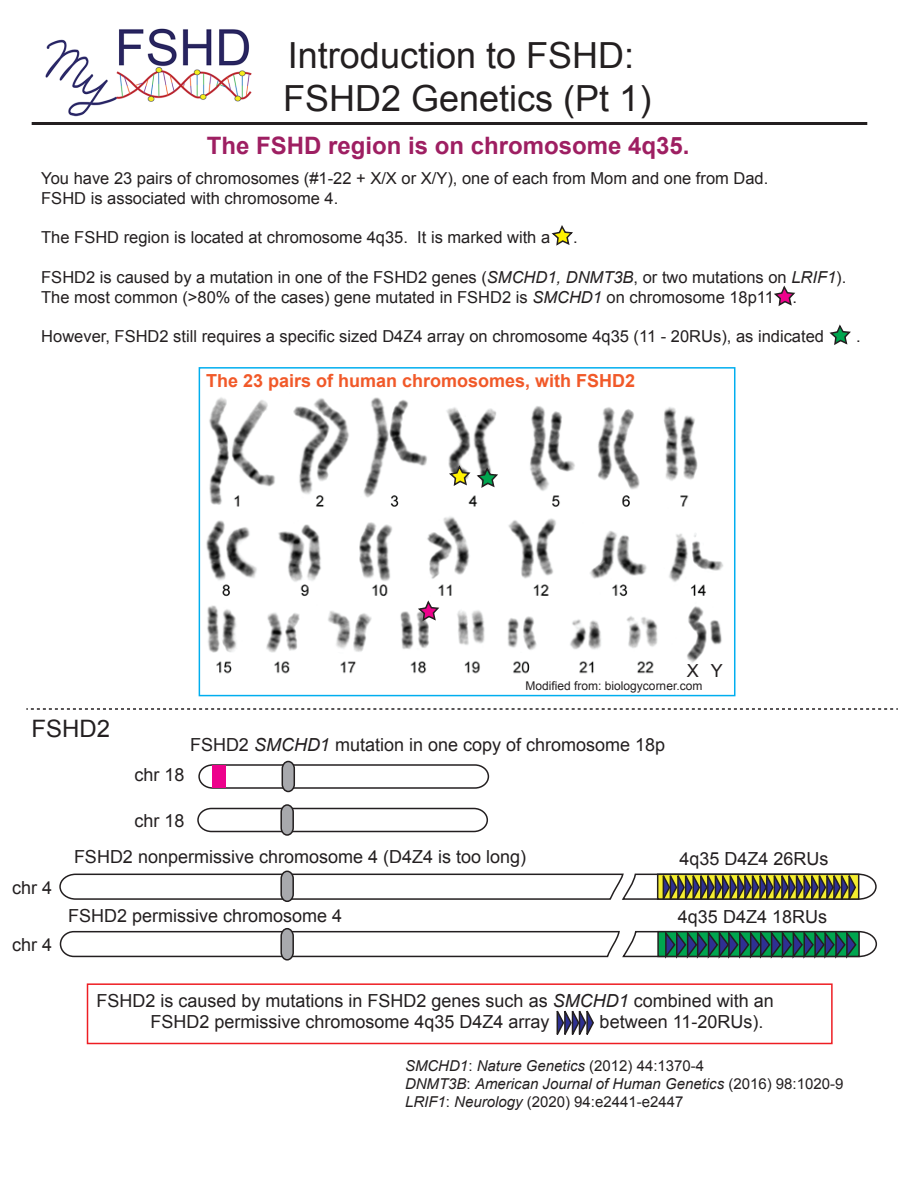
<style>
.page{position:relative;width:918px;height:1188px;background:#fff}
.page>*{position:absolute;margin:0;border:0;box-sizing:border-box;transform-origin:0 0}
.t1{font:36px/43.2px "Arial";color:#231f20}
.t2{font:700 24px "Arial";color:#9e1f62}
.t3{font:24px "Arial";color:#231f20}
.t4{font:18px/21.6px "Arial";color:#231f20}
.t5{font:700 18px "Arial";color:#f15929}
.t6{font:16.5px/19.8px "Arial";color:#231f20}
.t7{font:italic 15px/18px "Arial";color:#231f20}
.t8{font:12px "Arial";color:#231f20}
.s1{font-style:italic}
.s2{font-style:normal}
</style>
<div class="page">
<img style="left:45px;top:28px;width:207px;height:89px">
<hr style="left:32px;top:122px;width:835px;height:3px;background:#231f20">
<img style="left:198px;top:382px;width:526px;height:301px">
<div style="left:199px;top:367px;width:536px;height:329px;border:2px solid #00aeef"></div>
<svg style="left:447px;top:464px;width:53px;height:25px"></svg>
<svg style="left:551px;top:225px;width:22px;height:21px"></svg>
<svg style="left:774px;top:285px;width:21px;height:22px"></svg>
<svg style="left:59px;top:870px;width:818px;height:32px"></svg>
<svg style="left:26px;top:708px;width:872px;height:2px"></svg>
<div style="left:87px;top:983px;width:746px;height:61px;border:2px solid #ee1d23"></div>
<svg style="left:556px;top:1010px;width:38px;height:25px"></svg>
<svg style="left:416px;top:599px;width:25px;height:24px"></svg>
<svg style="left:829px;top:324px;width:22px;height:21px"></svg>
<svg style="left:59px;top:928px;width:819px;height:33px"></svg>
<svg style="left:197px;top:804px;width:291px;height:32px"></svg>
<svg style="left:198px;top:760px;width:292px;height:33px"></svg>
<div style="left:213px;top:765px;width:13px;height:23px;background:#ed028c"></div>
<h1 class="t1" style="left:283px;top:34px;width:370px">Introduction to FSHD:<br>FSHD2 Genetics (Pt 1)</h1>
<h2 class="t2" style="left:207px;top:130px;width:484px">The FSHD region is on chromosome 4q35.</h2>
<p class="t6" style="left:41px;top:168px;width:729px">You have 23 pairs of chromosomes (#1-22 + X/X or X/Y), one of each from Mom and one from Dad.<br>FSHD is associated with chromosome 4.</p>
<p class="t6" style="left:41px;top:228px;width:510px">The FSHD region is located at chromosome 4q35. It is marked with a</p>
<p class="t6" style="left:573px;top:228px;width:6px">.</p>
<p class="t6" style="left:41px;top:267px;width:807px">FSHD2 is caused by a mutation in one of the FSHD2 genes (<span class="s1">SMCHD1, DNMT3B</span>, or two mutations on <span class="s1">LRIF1</span>).<br>The most common (&gt;80% of the cases) gene mutated in FSHD2 is <span class="s1">SMCHD1</span> on chromosome 18p11 .</p>
<p class="t6" style="left:41px;top:327px;width:784px">However, FSHD2 still requires a specific sized D4Z4 array on chromosome 4q35 (11 - 20RUs), as indicated</p>
<p class="t6" style="left:856px;top:327px;width:6px">.</p>
<p class="t5" style="left:206px;top:368px;width:431px">The 23 pairs of human chromosomes, with FSHD2</p>
<h2 class="t3" style="left:32px;top:713px;width:80px">FSHD2</h2>
<p class="t4" style="left:687px;top:660px;width:37px">X Y</p>
<p class="t8" style="left:526px;top:678px;width:178px">Modified from: biologycorner.com</p>
<p class="t4" style="left:190px;top:734px;width:477px">FSHD2 <span class="s1">SMCHD1</span> mutation in one copy of chromosome 18p</p>
<p class="t4" style="left:135px;top:764px;width:52px">chr 18</p>
<p class="t4" style="left:135px;top:810px;width:52px">chr 18</p>
<p class="t4" style="left:12px;top:877px;width:42px">chr 4</p>
<p class="t4" style="left:12px;top:934px;width:42px">chr 4</p>
<p class="t4" style="left:74px;top:846px;width:454px">FSHD2 nonpermissive chromosome 4 (D4Z4 is too long)</p>
<p class="t4" style="left:679px;top:848px;width:151px">4q35 D4Z4 26RUs</p>
<p class="t4" style="left:68px;top:905px;width:276px">FSHD2 permissive chromosome 4</p>
<p class="t4" style="left:678px;top:906px;width:151px">4q35 D4Z4 18RUs</p>
<p class="t4" style="left:151px;top:990px;width:625px;text-indent:-54px">FSHD2 is caused by mutations in FSHD2 genes such as <span class="s1">SMCHD1</span> combined with an<br>FSHD2 permissive chromosome 4q35 D4Z4 array</p>
<p class="t4" style="left:600px;top:1011px;width:165px">between 11-20RUs).</p>
<p class="t7" style="left:405px;top:1057px;width:440px">SMCHD1<span class="s2">:</span> Nature Genetics <span class="s2">(2012) 44:1370-4<br></span>DNMT3B<span class="s2">:</span> American Journal of Human Genetics <span class="s2">(2016) 98:1020-9<br></span>LRIF1<span class="s2">:</span> Neurology <span class="s2">(2020) 94:e2441-e2447</span></p>
</div>
